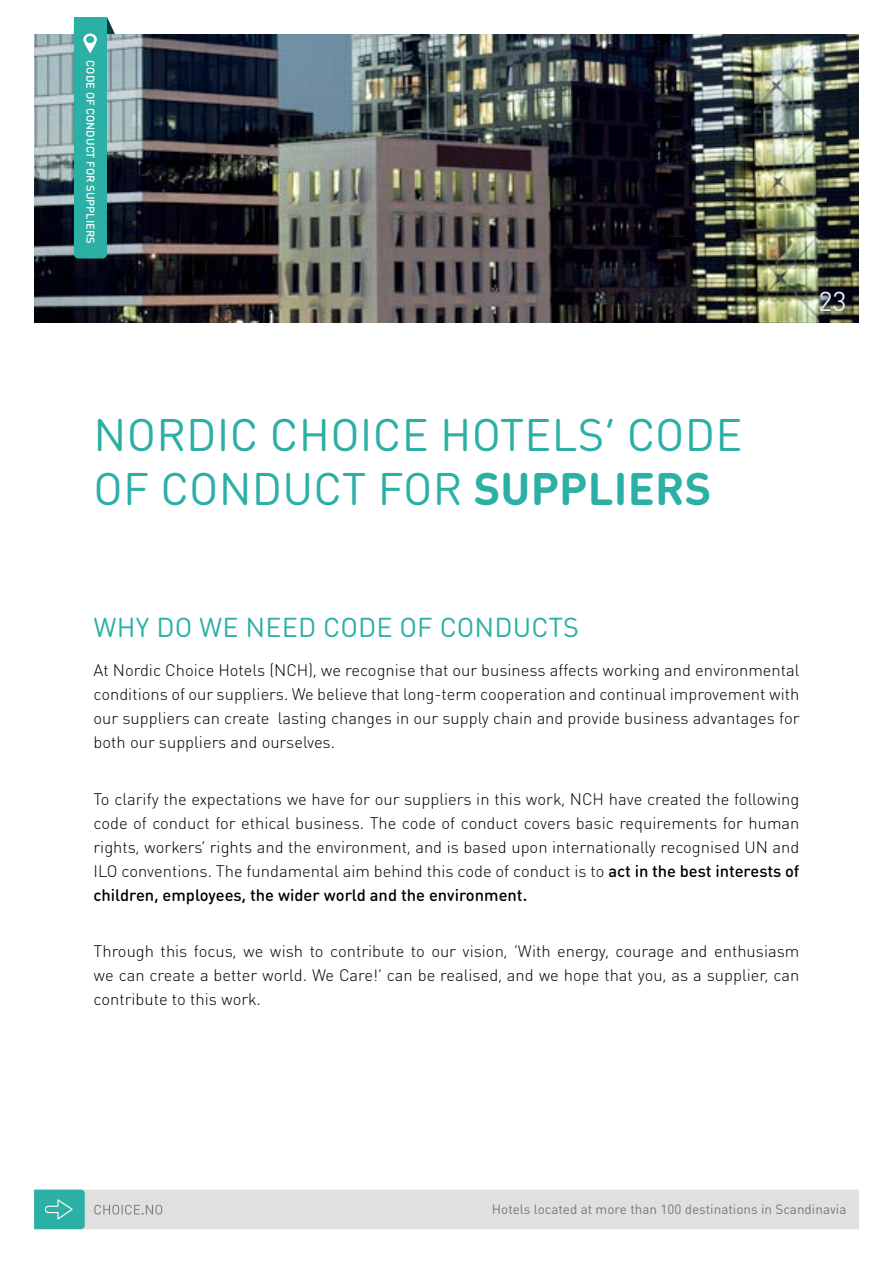
<style>
.page{position:relative;width:893px;height:1263px;background:#fff}
.page>*{position:absolute;margin:0;border:0;box-sizing:border-box;transform-origin:0 0}
.t1{font:45px "DIN Round OT";letter-spacing:.005em;color:#2cafa4}
.t2{font:700 45px "DIN Round OT";color:#2cafa4}
.t3{font:27px "DIN Round OT";color:#2cafa4}
.t4{font:27px "DIN Round OT";color:#e9e9ea}
.t5{font:300 16.5px/24px "DIN Round OT";color:#000;text-align:justify}
.t6{font:13.5px "DIN Round OT";color:#797979}
.t7{font:500 11.25px "DIN Round OT";color:#fff}
.s1{font-weight:500}
</style>
<div class="page">
<svg style="left:34px;top:1189px;width:825px;height:40px;background:#d5dddc"></svg>
<img style="left:34px;top:34px;width:825px;height:288px">
<svg style="left:74px;top:17px;width:41px;height:242px;background:#3aa49d"></svg>
<p class="t7" style="left:98px;top:60px;width:185px;rotate:90deg">code of conduct for suppliers</p>
<h1 class="t1" style="left:94px;top:407px;width:60px">NORDIC</h1>
<h1 class="t1" style="left:270px;top:407px;width:55px">CHOICE</h1>
<h1 class="t1" style="left:440px;top:407px;width:58px">HOTELS</h1>
<h1 class="t1" style="left:604px;top:407px;width:80px">’ CODE</h1>
<h1 class="t1" style="left:94px;top:461px;width:97px">OF CONDUCT</h1>
<h1 class="t1" style="left:378px;top:461px;width:27px">FOR</h1>
<h1 class="t2" style="left:474px;top:459px;width:84px">SUPPLIERS</h1>
<h2 class="t4" style="left:818px;top:284px;width:30px">23</h2>
<h2 class="t3" style="left:94px;top:611px;width:170px">WHY DO WE NEED</h2>
<h2 class="t3" style="left:323px;top:611px;width:35px">CODE</h2>
<h2 class="t3" style="left:399px;top:611px;width:59px">OF CONDUCTS</h2>
<p class="t5" style="left:94px;top:658px;width:707px">At Nordic Choice Hotels (NCH), we recognise that our business affects working and environmental conditions of our suppliers. We believe that long-term cooperation and continual improvement with our suppliers can create lasting changes in our supply chain and provide business advantages for both our suppliers and ourselves.</p>
<p class="t5" style="left:94px;top:787px;width:707px">To clarify the expectations we have for our suppliers in this work, NCH have created the following code of conduct for ethical business. The code of conduct covers basic requirements for human rights, workers’ rights and the environment, and is based upon internationally recognised UN and ILO conventions. The fundamental aim behind this code of conduct is to <span class="s1">act in the best interests of children, employees, the wider world and the environment.</span></p>
<p class="t5" style="left:94px;top:939px;width:707px">Through this focus, we wish to contribute to our vision, ‘With energy, courage and enthusiasm we can create a better world. We Care!’ can be realised, and we hope that you, as a supplier, can contribute to this work.</p>
<p class="t6" style="left:492px;top:1201px;width:356px">HOTELS LOCATED AT MORE THAN 100 DESTINATIONS IN SCANDINAVIA</p>
</div>
